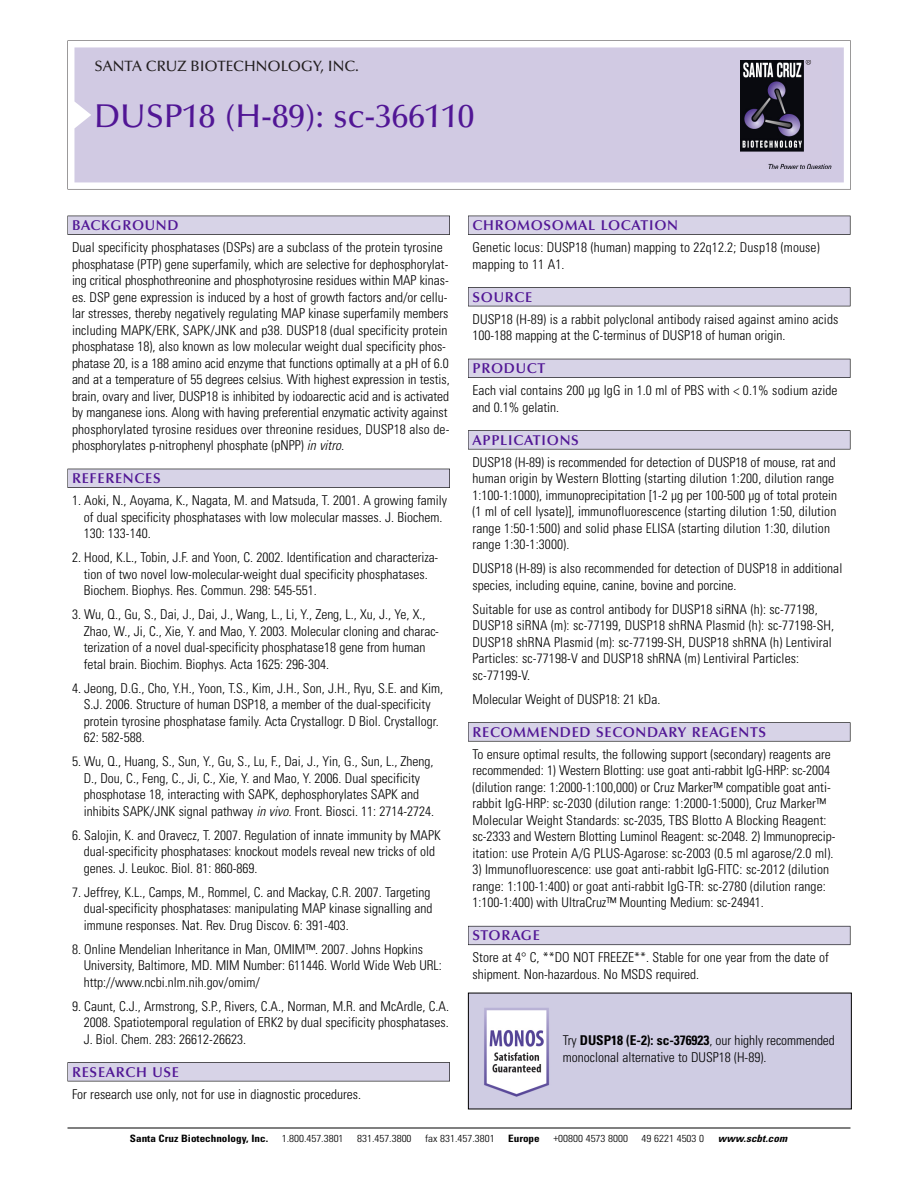
<style>
.page{position:relative;width:918px;height:1188px;background:#fff}
.page>*{position:absolute;margin:0;border:0;box-sizing:border-box;transform-origin:0 0}
.t1{font:500 33px "Optima";color:#511695}
.t2{font:500 15px "Optima";color:#231f20}
.t3{font:600 14.25px "Optima";letter-spacing:.05em;color:#511695}
.t4{font:300 condensed 13.5px/16.5px "Univers";color:#000}
.t5{font:300 condensed 10.2px "Univers";color:#000;scale:1.1 1}
.t6{font:700 condensed 10.2px "Univers";color:#000;scale:1.1 1}
.t7{font:italic 700 condensed 10.2px "Univers";letter-spacing:.005em;color:#000;scale:1.1 1}
.s1{font-style:italic}
.s2{font-weight:700}
</style>
<div class="page">
<svg style="left:68px;top:40px;width:783px;height:149px"></svg>
<div style="left:74px;top:47px;width:770px;height:135px;background:#d1cae3"></div>
<img style="left:741px;top:60px;width:90px;height:108px">
<div style="left:68px;top:216px;width:382px;height:19px;background:#525155"></div>
<div style="left:68px;top:216px;width:381px;height:18px;background:#d7d3e7"></div>
<div style="left:68px;top:469px;width:382px;height:19px;background:#515055"></div>
<div style="left:68px;top:469px;width:381px;height:18px;background:#d7d3e7"></div>
<div style="left:68px;top:1062px;width:382px;height:19px;background:#545357"></div>
<div style="left:68px;top:1063px;width:381px;height:18px;background:#d7d3e7"></div>
<div style="left:468px;top:216px;width:382px;height:19px;background:#525155"></div>
<div style="left:468px;top:216px;width:382px;height:18px;background:#d7d3e7"></div>
<div style="left:468px;top:287px;width:382px;height:19px;background:#525155"></div>
<div style="left:468px;top:288px;width:382px;height:18px;background:#d7d3e7"></div>
<div style="left:468px;top:359px;width:382px;height:19px;background:#525158"></div>
<div style="left:468px;top:359px;width:382px;height:18px;background:#d7d3e7"></div>
<div style="left:468px;top:430px;width:382px;height:19px;background:#575759"></div>
<div style="left:468px;top:431px;width:382px;height:18px;background:#d7d3e7"></div>
<svg style="left:468px;top:722px;width:382px;height:20px"></svg>
<div style="left:468px;top:723px;width:382px;height:18px;background:#d7d3e7"></div>
<div style="left:468px;top:926px;width:382px;height:19px;background:#66646e"></div>
<div style="left:468px;top:926px;width:382px;height:18px;background:#d7d3e7"></div>
<hr style="left:68px;top:1128px;width:782px;height:1px;background:#000">
<img style="left:470px;top:995px;width:380px;height:112px">
<p class="t2" style="left:94px;top:61px;width:266px">SANTA CRUZ BIOTECHNOLOGY, INC.</p>
<h1 class="t1" style="left:94px;top:103px;width:381px">DUSP18 (H-89): sc-366110</h1>
<p class="t3" style="left:72px;top:219px;width:108px">BACKGROUND</p>
<p class="t4" style="left:72px;top:240px;width:379px">Dual specificity phosphatases (DSPs) are a subclass of the protein tyrosine phosphatase (PTP) gene superfamily, which are selective for dephosphorylat&shy;ing critical phosphothreonine and phosphotyrosine residues within MAP kinas&shy;es. DSP gene expression is induced by a host of growth factors and/or cellu&shy;lar stresses, thereby negatively regulating MAP kinase superfamily members including MAPK/ERK, SAPK/JNK and p38. DUSP18 (dual specificity protein phosphatase 18), also known as low molecular weight dual specificity phos&shy;phatase 20, is a 188 amino acid enzyme that functions optimally at a pH of 6.0 and at a temperature of 55 degrees celsius. With highest expression in testis, brain, ovary and liver, DUSP18 is inhibited by iodoarectic acid and is activated by manganese ions. Along with having preferential enzymatic activity against phosphorylated tyrosine residues over threonine residues, DUSP18 also de&shy;phosphorylates p-nitrophenyl phosphate (pNPP) <span class="s1">in vitro.</span></p>
<p class="t3" style="left:72px;top:473px;width:90px">REFERENCES</p>
<p class="t4" style="left:84px;top:493px;width:365px;text-indent:-12px">1. Aoki, N., Aoyama, K., Nagata, M. and Matsuda, T. 2001. A growing family of dual specificity phosphatases with low molecular masses. J. Biochem.<br>130: 133-140.</p>
<p class="t4" style="left:84px;top:550px;width:356px;text-indent:-12px">2. Hood, K.L., Tobin, J.F. and Yoon, C. 2002. Identification and characteriza&shy;tion of two novel low-molecular-weight dual specificity phosphatases.<br>Biochem. Biophys. Res. Commun. 298: 545-551.</p>
<p class="t4" style="left:84px;top:607px;width:357px;text-indent:-12px">3. Wu, Q., Gu, S., Dai, J., Dai, J., Wang, L., Li, Y., Zeng, L., Xu, J., Ye, X., Zhao, W., Ji, C., Xie, Y. and Mao, Y. 2003. Molecular cloning and charac&shy;terization of a novel dual-specificity phosphatase18 gene from human fetal brain. Biochim. Biophys. Acta 1625: 296-304.</p>
<p class="t4" style="left:84px;top:681px;width:361px;text-indent:-12px">4. Jeong, D.G., Cho, Y.H., Yoon, T.S., Kim, J.H., Son, J.H., Ryu, S.E. and Kim, S.J. 2006. Structure of human DSP18, a member of the dual-specificity protein tyrosine phosphatase family. Acta Crystallogr. D Biol. Crystallogr.<br>62: 582-588.</p>
<p class="t4" style="left:84px;top:754px;width:352px;text-indent:-12px">5. Wu, Q., Huang, S., Sun, Y., Gu, S., Lu, F., Dai, J., Yin, G., Sun, L., Zheng, D., Dou, C., Feng, C., Ji, C., Xie, Y. and Mao, Y. 2006. Dual specificity phosphotase 18, interacting with SAPK, dephosphorylates SAPK and inhibits SAPK/JNK signal pathway <span class="s1">in vivo.</span> Front. Biosci. 11: 2714-2724.</p>
<p class="t4" style="left:84px;top:828px;width:359px;text-indent:-12px">6. Salojin, K. and Oravecz, T. 2007. Regulation of innate immunity by MAPK dual-specificity phosphatases: knockout models reveal new tricks of old genes. J. Leukoc. Biol. 81: 860-869.</p>
<p class="t4" style="left:84px;top:885px;width:350px;text-indent:-12px">7. Jeffrey, K.L., Camps, M., Rommel, C. and Mackay, C.R. 2007. Targeting dual-specificity phosphatases: manipulating MAP kinase signalling and immune responses. Nat. Rev. Drug Discov. 6: 391-403.</p>
<p class="t4" style="left:84px;top:942px;width:360px;text-indent:-12px">8. Online Mendelian Inheritance in Man, OMIM™. 2007. Johns Hopkins<br>University, Baltimore, MD. MIM Number: 611446. World Wide Web URL: http://www.ncbi.nlm.nih.gov/omim/</p>
<p class="t4" style="left:84px;top:999px;width:367px;text-align:justify;text-indent:-12px">9. Caunt, C.J., Armstrong, S.P., Rivers, C.A., Norman, M.R. and McArdle, C.A.<br>2008. Spatiotemporal regulation of ERK2 by dual specificity phosphatases.<br>J. Biol. Chem. 283: 26612-26623.</p>
<p class="t3" style="left:72px;top:1066px;width:109px">RESEARCH USE</p>
<p class="t4" style="left:72px;top:1087px;width:290px">For research use only, not for use in diagnostic procedures.</p>
<p class="t3" style="left:473px;top:219px;width:207px">CHROMOSOMAL LOCATION</p>
<p class="t4" style="left:473px;top:240px;width:349px">Genetic locus: DUSP18 (human) mapping to 22q12.2; Dusp18 (mouse) mapping to 11 A1.</p>
<p class="t3" style="left:473px;top:291px;width:61px">SOURCE</p>
<p class="t4" style="left:473px;top:312px;width:367px">DUSP18 (H-89) is a rabbit polyclonal antibody raised against amino acids<br>100-188 mapping at the C-terminus of DUSP18 of human origin.</p>
<p class="t3" style="left:473px;top:363px;width:74px">PRODUCT</p>
<p class="t4" style="left:473px;top:383px;width:367px">Each vial contains 200 µg IgG in 1.0 ml of PBS with &lt; 0.1% sodium azide and 0.1% gelatin.</p>
<p class="t3" style="left:473px;top:434px;width:108px">APPLICATIONS</p>
<p class="t4" style="left:473px;top:455px;width:366px">DUSP18 (H-89) is recommended for detection of DUSP18 of mouse, rat and human origin by Western Blotting (starting dilution 1:200, dilution range 1:100-1:1000), immunoprecipitation [1-2 µg per 100-500 µg of total protein (1 ml of cell lysate)], immunofluorescence (starting dilution 1:50, dilution range 1:50-1:500) and solid phase ELISA (starting dilution 1:30, dilution range 1:30-1:3000).</p>
<p class="t4" style="left:473px;top:561px;width:371px">DUSP18 (H-89) is also recommended for detection of DUSP18 in additional species, including equine, canine, bovine and porcine.</p>
<p class="t4" style="left:473px;top:602px;width:363px">Suitable for use as control antibody for DUSP18 siRNA (h): sc-77198, DUSP18 siRNA (m): sc-77199, DUSP18 shRNA Plasmid (h): sc-77198-SH, DUSP18 shRNA Plasmid (m): sc-77199-SH, DUSP18 shRNA (h) Lentiviral Particles: sc-77198-V and DUSP18 shRNA (m) Lentiviral Particles: sc-77199-V.</p>
<p class="t4" style="left:473px;top:692px;width:189px">Molecular Weight of DUSP18: 21 kDa.</p>
<p class="t3" style="left:473px;top:726px;width:295px">RECOMMENDED SECONDARY REAGENTS</p>
<p class="t4" style="left:473px;top:747px;width:364px">To ensure optimal results, the following support (secondary) reagents are recommended: 1) Western Blotting: use goat anti-rabbit IgG-HRP: sc-2004 (dilution range: 1:2000-1:100,000) or Cruz Marker™ compatible goat anti&shy;rabbit IgG-HRP: sc-2030 (dilution range: 1:2000-1:5000), Cruz Marker™ Molecular Weight Standards: sc-2035, TBS Blotto A Blocking Reagent: sc-2333 and Western Blotting Luminol Reagent: sc-2048. 2) Immunoprecip&shy;itation: use Protein A/G PLUS-Agarose: sc-2003 (0.5 ml agarose/2.0 ml).</p>
<p class="t4" style="left:473px;top:862px;width:358px">3) Immunofluorescence: use goat anti-rabbit IgG-FITC: sc-2012 (dilution range: 1:100-1:400) or goat anti-rabbit IgG-TR: sc-2780 (dilution range:<br>1:100-1:400) with UltraCruz™ Mounting Medium: sc-24941.</p>
<p class="t3" style="left:473px;top:930px;width:69px">STORAGE</p>
<p class="t4" style="left:473px;top:950px;width:358px">Store at 4° C, **DO NOT FREEZE**. Stable for one year from the date of shipment. Non-hazardous. No MSDS required.</p>
<p class="t4" style="left:563px;top:1034px;width:274px">Try <span class="s2">DUSP18 (E-2): sc-376923</span>, our highly recommended monoclonal alternative to DUSP18 (H-89).</p>
<p class="t6" style="left:130px;top:1135px;width:127px">Santa Cruz Biotechnology, Inc.</p>
<p class="t5" style="left:282px;top:1135px;width:58px">1.800.457.3801</p>
<p class="t5" style="left:357px;top:1135px;width:51px">831.457.3800</p>
<p class="t5" style="left:425px;top:1135px;width:65px">fax 831.457.3801</p>
<p class="t6" style="left:508px;top:1135px;width:30px">Europe</p>
<p class="t5" style="left:553px;top:1135px;width:69px">+00800 4573 8000</p>
<p class="t5" style="left:642px;top:1135px;width:58px">49 6221 4503 0</p>
<p class="t7" style="left:718px;top:1135px;width:64px">www.scbt.com</p>
</div>
